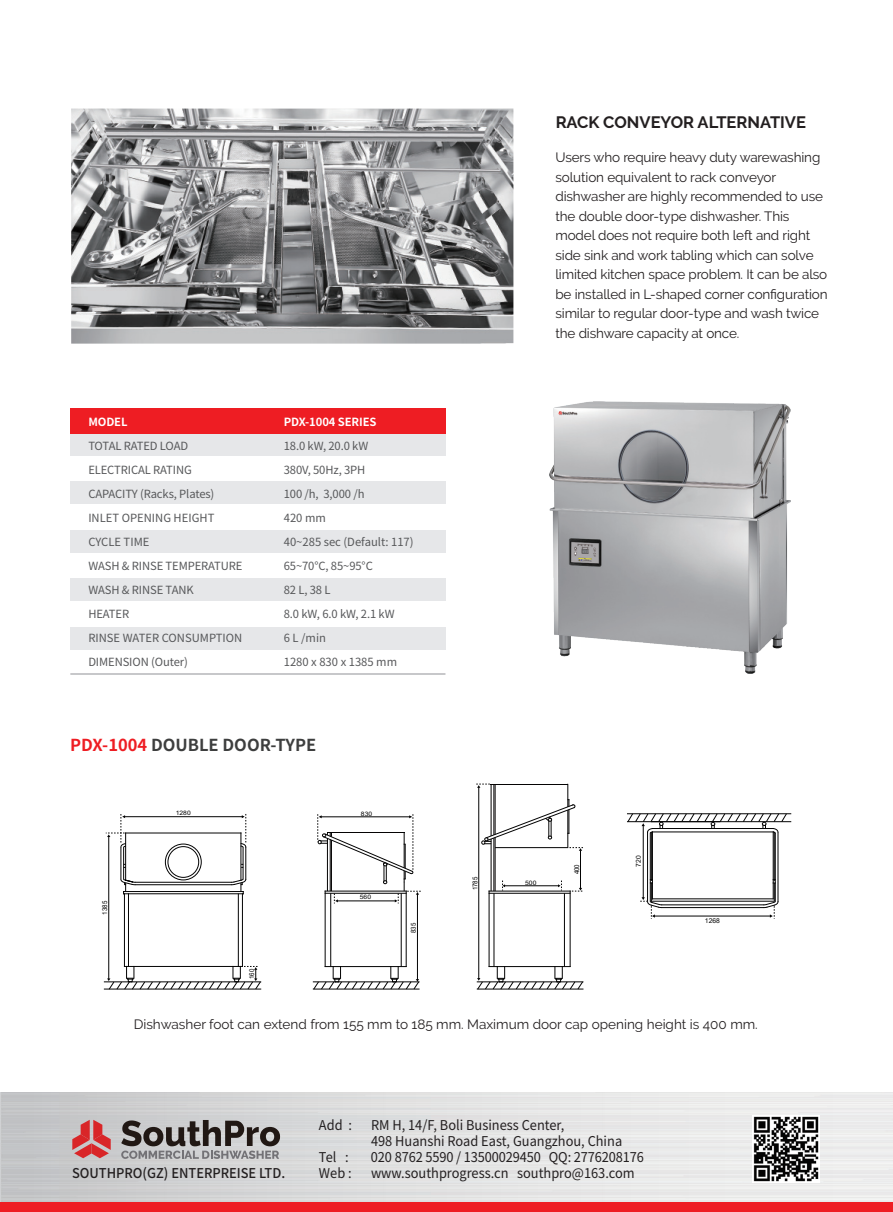
<style>
.page{position:relative;width:893px;height:1212px;background:#fff}
.page>*{position:absolute;margin:0;border:0;box-sizing:border-box;transform-origin:0 0}
.t1{font:700 16.5px "Raleway";color:#231f20}
.t2{font:700 16.5px "Noto Sans CJ Ksc";color:#3d3e3e}
.t3{font:13.5px/19.5px "Raleway";letter-spacing:-.01em;color:#231f20}
.t4{font:13.5px/15.8px "Noto Sans CJ Ksc";color:#231f20;scale:.95 1}
.t5{font:500 13.5px "Noto Sans CJ Ksc";color:#231f20;scale:.95 1}
.t6{font:11.25px "Noto Sans CJ Kkr";letter-spacing:-.01em;color:#57585a}
.t7{font:700 11.25px "Noto Sans CJ Kkr";letter-spacing:-.01em;color:#fff}
.t8{font:6.75px "Arial";color:#030303;scale:.91 1}
.t9{font:6.75px "Arial";color:#030303}
.t10{font:6.15px "Arial";color:#030303;scale:1.1 1}
.s1{color:#ee1d23}
</style>
<div class="page">
<img style="left:0;top:1093px;width:893px;height:110px">
<div style="left:0;top:1203px;width:893px;height:9px;background:#ee1d23"></div>
<img style="left:752px;top:1115px;width:67px;height:67px">
<svg style="left:121px;top:1120px;width:159px;height:39px;background:#8e8b8b"></svg>
<svg style="left:72px;top:1120px;width:39px;height:38px"></svg>
<img style="left:549px;top:401px;width:242px;height:273px">
<div style="left:70px;top:481px;width:375px;height:22px;background:#e6e7e9"></div>
<div style="left:70px;top:628px;width:375px;height:22px;background:#e6e7e9"></div>
<div style="left:70px;top:578px;width:375px;height:22px;background:#e6e7e9"></div>
<div style="left:70px;top:530px;width:375px;height:22px;background:#e6e7e9"></div>
<div style="left:70px;top:434px;width:375px;height:22px;background:#e6e7e9"></div>
<div style="left:70px;top:408px;width:375px;height:25px;background:#ee1d23"></div>
<hr style="left:70px;top:673px;width:375px;height:2px;background:#a8a9ad">
<img style="left:71px;top:109px;width:442px;height:235px">
<hr style="left:654px;top:916px;width:117px;height:1px;background:#030303">
<hr style="left:643px;top:826px;width:1px;height:72px;background:#030303">
<hr style="left:773px;top:832px;width:1px;height:67px;background:#030303">
<hr style="left:652px;top:832px;width:1px;height:67px;background:#030303">
<hr style="left:778px;top:833px;width:1px;height:68px;background:#030303">
<hr style="left:647px;top:832px;width:1px;height:69px;background:#030303">
<hr style="left:650px;top:833px;width:1px;height:68px;background:#030303">
<hr style="left:775px;top:833px;width:1px;height:68px;background:#030303">
<hr style="left:652px;top:898px;width:121px;height:1px;background:#030303">
<hr style="left:662px;top:907px;width:102px;height:1px;background:#030303">
<hr style="left:662px;top:904px;width:102px;height:1px;background:#030303">
<hr style="left:651px;top:901px;width:123px;height:1px;background:#030303">
<hr style="left:774px;top:832px;width:1px;height:49px;background:#030303">
<hr style="left:651px;top:832px;width:1px;height:49px;background:#030303">
<hr style="left:627px;top:813px;width:164px;height:1px;background:#030303">
<hr style="left:627px;top:821px;width:164px;height:1px;background:#030303">
<svg style="left:640px;top:879px;width:22px;height:40px"></svg>
<svg style="left:763px;top:879px;width:16px;height:40px"></svg>
<svg style="left:627px;top:813px;width:160px;height:21px"></svg>
<hr style="left:489px;top:893px;width:81px;height:1px;background:#030303">
<hr style="left:570px;top:891px;width:1px;height:75px;background:#030303">
<hr style="left:489px;top:891px;width:81px;height:1px;background:#030303">
<hr style="left:489px;top:891px;width:1px;height:75px;background:#030303">
<hr style="left:580px;top:850px;width:1px;height:38px;background:#030303">
<hr style="left:564px;top:893px;width:1px;height:73px;background:#030303">
<hr style="left:478px;top:787px;width:1px;height:191px;background:#030303">
<hr style="left:491px;top:839px;width:1px;height:52px;background:#040303">
<hr style="left:493px;top:838px;width:1px;height:53px;background:#040303">
<hr style="left:495px;top:837px;width:1px;height:54px;background:#040303">
<hr style="left:505px;top:885px;width:53px;height:1px;background:#030303">
<svg style="left:502px;top:880px;width:3px;height:10px"></svg>
<svg style="left:558px;top:880px;width:4px;height:10px"></svg>
<svg style="left:571px;top:888px;width:11px;height:4px"></svg>
<hr style="left:494px;top:893px;width:1px;height:73px;background:#030303">
<svg style="left:477px;top:966px;width:107px;height:24px"></svg>
<div style="left:168px;top:846px;width:31px;height:32px;border:1px solid #030303;border-radius:50%"></div>
<div style="left:165px;top:844px;width:37px;height:36px;border:1px solid #030303;border-radius:50%"></div>
<hr style="left:124px;top:894px;width:1px;height:72px;background:#030303">
<hr style="left:124px;top:893px;width:119px;height:1px;background:#030303">
<hr style="left:124px;top:891px;width:119px;height:1px;background:#030303">
<hr style="left:135px;top:884px;width:97px;height:1px;background:#030303">
<hr style="left:135px;top:882px;width:97px;height:1px;background:#030303">
<hr style="left:242px;top:894px;width:1px;height:72px;background:#030303">
<hr style="left:245px;top:847px;width:1px;height:32px;background:#030303">
<hr style="left:125px;top:816px;width:118px;height:1px;background:#030303">
<hr style="left:125px;top:833px;width:1px;height:47px;background:#030303">
<hr style="left:241px;top:833px;width:1px;height:47px;background:#030303">
<hr style="left:126px;top:833px;width:115px;height:1px;background:#030303">
<hr style="left:121px;top:847px;width:1px;height:32px;background:#030303">
<hr style="left:123px;top:847px;width:1px;height:32px;background:#030303">
<hr style="left:243px;top:847px;width:1px;height:32px;background:#030303">
<hr style="left:108px;top:836px;width:1px;height:143px;background:#030303">
<svg style="left:106px;top:814px;width:20px;height:34px"></svg>
<svg style="left:240px;top:814px;width:7px;height:34px"></svg>
<hr style="left:417px;top:894px;width:1px;height:85px;background:#030303">
<hr style="left:128px;top:894px;width:1px;height:72px;background:#030303">
<hr style="left:238px;top:894px;width:1px;height:72px;background:#030303">
<hr style="left:104px;top:981px;width:157px;height:1px;background:#030303">
<hr style="left:104px;top:989px;width:157px;height:1px;background:#030303">
<hr style="left:406px;top:891px;width:1px;height:75px;background:#030303">
<hr style="left:325px;top:891px;width:1px;height:75px;background:#030303">
<hr style="left:330px;top:893px;width:1px;height:73px;background:#030303">
<hr style="left:401px;top:893px;width:1px;height:73px;background:#030303">
<svg style="left:313px;top:966px;width:107px;height:24px"></svg>
<svg style="left:120px;top:878px;width:16px;height:16px"></svg>
<svg style="left:231px;top:878px;width:16px;height:16px"></svg>
<svg style="left:107px;top:966px;width:154px;height:24px"></svg>
<svg style="left:317px;top:814px;width:104px;height:89px"></svg>
<svg style="left:476px;top:784px;width:107px;height:67px"></svg>
<p class="t7" style="left:88px;top:415px;width:41px">MODEL</p>
<p class="t7" style="left:284px;top:415px;width:94px">PDX-1004 SERIES</p>
<p class="t6" style="left:88px;top:439px;width:101px">TOTAL RATED LOAD</p>
<p class="t6" style="left:284px;top:439px;width:86px">18.0 kW, 20.0 kW</p>
<p class="t6" style="left:88px;top:463px;width:105px">ELECTRICAL RATING</p>
<p class="t6" style="left:284px;top:463px;width:83px">380V, 50Hz, 3PH</p>
<p class="t6" style="left:88px;top:487px;width:128px">CAPACITY (Racks, Plates)</p>
<p class="t6" style="left:284px;top:487px;width:82px">100 /h, 3,000 /h</p>
<p class="t6" style="left:88px;top:511px;width:128px">INLET OPENING HEIGHT</p>
<p class="t6" style="left:284px;top:511px;width:44px">420 mm</p>
<p class="t6" style="left:88px;top:535px;width:63px">CYCLE TIME</p>
<p class="t6" style="left:284px;top:535px;width:131px">40~285 sec (Default: 117)</p>
<p class="t6" style="left:88px;top:559px;width:156px">WASH &amp; RINSE TEMPERATURE</p>
<p class="t6" style="left:284px;top:559px;width:91px">65~70°C, 85~95°C</p>
<p class="t6" style="left:88px;top:583px;width:107px">WASH &amp; RINSE TANK</p>
<p class="t6" style="left:284px;top:583px;width:48px">82 L, 38 L</p>
<p class="t6" style="left:88px;top:607px;width:42px">HEATER</p>
<p class="t6" style="left:284px;top:607px;width:112px">8.0 kW, 6.0 kW, 2.1 kW</p>
<p class="t6" style="left:88px;top:631px;width:156px">RINSE WATER CONSUMPTION</p>
<p class="t6" style="left:284px;top:631px;width:44px">6 L /min</p>
<p class="t6" style="left:88px;top:655px;width:101px">DIMENSION (Outer)</p>
<p class="t6" style="left:284px;top:655px;width:115px">1280 x 830 x 1385 mm</p>
<p class="t2" style="left:70px;top:735px;width:247px"><span class="s1">PDX-1004</span> DOUBLE DOOR-TYPE</p>
<p class="t8" style="left:100px;top:914px;width:16px;rotate:-90deg">1385</p>
<p class="t10" style="left:176px;top:809px;width:15px">1280</p>
<p class="t8" style="left:247px;top:979px;width:13px;rotate:-90deg">160</p>
<p class="t10" style="left:361px;top:809px;width:12px">830</p>
<p class="t10" style="left:360px;top:893px;width:12px">560</p>
<p class="t8" style="left:409px;top:933px;width:13px;rotate:-90deg">835</p>
<p class="t1" style="left:556px;top:112px;width:252px">RACK CONVEYOR ALTERNATIVE</p>
<p class="t3" style="left:555px;top:148px;width:274px">Users who require heavy duty warewashing solution equivalent to rack conveyor dishwasher are highly recommended to use the double door-type dishwasher. This model does not require both left and right side sink and work tabling which can solve limited kitchen space problem. It can be also be installed in L-shaped corner configuration similar to regular door-type and wash twice the dishware capacity at once.</p>
<p class="t8" style="left:470px;top:890px;width:16px;rotate:-90deg">1785</p>
<p class="t10" style="left:525px;top:878px;width:12px">500</p>
<p class="t8" style="left:572px;top:874px;width:13px;rotate:-90deg">400</p>
<p class="t9" style="left:634px;top:867px;width:13px;rotate:-90deg">720</p>
<p class="t9" style="left:705px;top:916px;width:16px">1268</p>
<p class="t3" style="left:134px;top:1014px;width:626px">Dishwasher foot can extend from 155 mm to 185 mm. Maximum door cap opening height is 400 mm.</p>
<p class="t4" style="left:319px;top:1118px;width:36px">Add :</p>
<p class="t4" style="left:371px;top:1118px;width:266px">RM H, 14/F, Boli Business Center,<br>498 Huanshi Road East, Guangzhou, China</p>
<p class="t4" style="left:319px;top:1149px;width:33px">Tel :</p>
<p class="t4" style="left:371px;top:1149px;width:289px">020 8762 5590 / 13500029450 QQ: 2776208176</p>
<p class="t5" style="left:72px;top:1165px;width:226px">SOUTHPRO(GZ) ENTERPREISE LTD.</p>
<p class="t4" style="left:319px;top:1165px;width:36px">Web :</p>
<p class="t4" style="left:371px;top:1165px;width:279px">www.southprogress.cn southpro@163.com</p>
</div>
